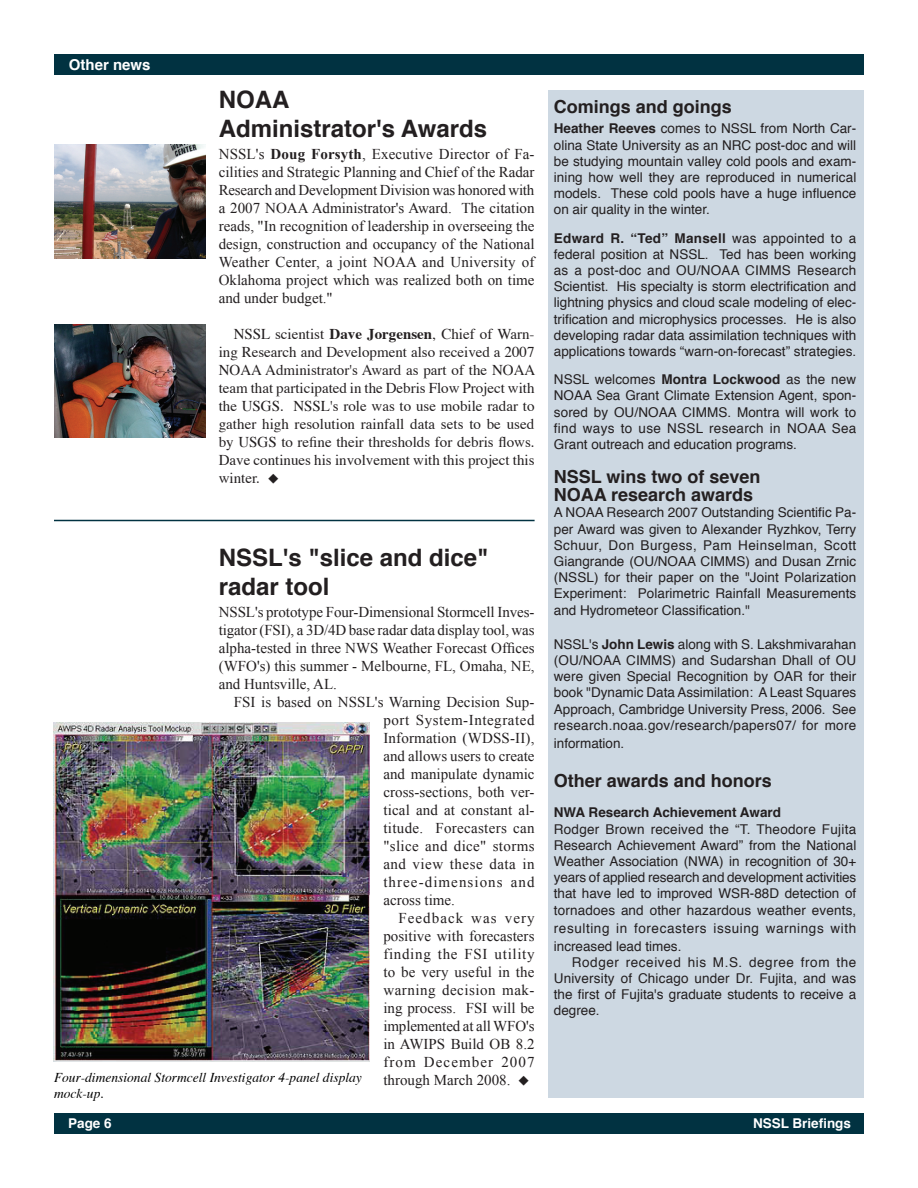
<style>
.page{position:relative;width:918px;height:1188px;background:#fff}
.page>*{position:absolute;margin:0;border:0;box-sizing:border-box;transform-origin:0 0}
.Headline{font:700 24px/28.8px "Helvetica";color:#231f20}
.NewsBriefsHeading{font:700 18px "Helvetica";color:#231f20}
.Headline-2{font:700 18px "Helvetica";color:#231f20}
.Body_first{font:15px/18px "Times New Roman";color:#231f20;text-align:justify}
.Body_text{font:15px/18px "Times New Roman";color:#231f20;text-align:justify}
.Body_text-2{font:15px/18px "Times";color:#231f20;text-align:justify}
.t1{font:700 15px "Helvetica";color:#fff}
.NewsBriefs{font:13.5px/16.2px "Helvetica";color:#231f20;text-align:justify}
.Subhead{font:13.5px/16.2px "Helvetica";letter-spacing:.01em;color:#231f20;text-align:justify}
.newsbriefs2par{font:13.5px/16.2px "Helvetica";color:#231f20;text-align:justify}
.Subhead-2{font:13.5px/18px "Helvetica";letter-spacing:.045em;color:#231f20}
.t2{font:italic 13.5px "Times";color:#000}
.Subhead-3{font:700 13.5px "Helvetica";color:#231f20}
.t3{font:700 13.5px "Helvetica";color:#fff}
.s1{font-weight:700}
</style>
<div class="page">
<div style="left:548px;top:90px;width:315px;height:1007px;background:#cdd8e2"></div>
<div style="left:54px;top:1113px;width:810px;height:21px;background:#013241"></div>
<div style="left:54px;top:54px;width:810px;height:21px;background:#013241"></div>
<hr style="left:54px;top:520px;width:481px;height:1px;background:#013241">
<img style="left:54px;top:723px;width:316px;height:339px">
<img style="left:54px;top:145px;width:151px;height:113px">
<img style="left:54px;top:324px;width:151px;height:113px">
<p class="t1" style="left:69px;top:51px;width:83px">Other news</p>
<p class="Headline" style="left:219px;top:84px;width:72px">NOAA</p>
<p class="Headline" style="left:219px;top:113px;width:270px">Administrator's Awards</p>
<p class="Body_first" style="left:219px;top:145px;width:317px">NSSL's <span class="s1">Doug Forsyth</span>, Executive Director of Fa&shy;cilities and Strategic Planning and Chief of the Radar Research and Development Division was honored with a 2007 NOAA Administrator's Award. The citation reads, "In recognition of leadership in overseeing the design, construction and occupancy of the National Weather Center, a joint NOAA and University of Oklahoma project which was realized both on time and under budget."</p>
<p class="Body_text-2" style="left:219px;top:324px;width:318px;text-indent:15px">NSSL scientist <span class="s1">Dave Jorgensen</span>, Chief of Warn&shy;ing Research and Development also received a 2007<br>NOAA Administrator's Award as part of the NOAA team that participated in the Debris Flow Project with the USGS. NSSL's role was to use mobile radar to gather high resolution rainfall data sets to be used by USGS to refine their thresholds for debris flows.<br>Dave continues his involvement with this project this winter. ◆</p>
<p class="Headline" style="left:219px;top:542px;width:271px">NSSL's "slice and dice" radar tool</p>
<p class="Body_first" style="left:219px;top:603px;width:317px">NSSL's prototype Four-Dimensional Stormcell Inves&shy;tigator (FSI), a 3D/4D base radar data display tool, was alpha-tested in three NWS Weather Forecast Offices (WFO's) this summer - Melbourne, FL, Omaha, NE, and Huntsville, AL.</p>
<p class="Body_text" style="left:383px;top:693px;width:153px;text-indent:-150px">FSI is based on NSSL's Warning Decision Sup&shy;port System-Integrated Information (WDSS-II), and allows users to create and manipulate dynamic cross-sections, both ver&shy;tical and at constant al&shy;titude. Forecasters can "slice and dice" storms and view these data in three-dimensions and across time.</p>
<p class="Body_text" style="left:383px;top:909px;width:153px;text-indent:15px">Feedback was very positive with forecasters finding the FSI utility to be very useful in the warning decision mak&shy;ing process. FSI will be implemented at all WFO's in AWIPS Build OB 8.2 from December 2007</p>
<p class="t2" style="left:54px;top:1065px;width:309px">Four-dimensional Stormcell Investigator 4-panel display</p>
<p class="Body_text" style="left:383px;top:1071px;width:148px">through March 2008. ◆</p>
<p class="t2" style="left:54px;top:1081px;width:51px">mock-up.</p>
<p class="Headline-2" style="left:554px;top:90px;width:180px">Comings and goings</p>
<p class="NewsBriefs" style="left:554px;top:120px;width:304px"><span class="s1">Heather Reeves</span> comes to NSSL from North Car&shy;olina State University as an NRC post-doc and will be studying mountain valley cold pools and exam&shy;ining how well they are reproduced in numerical models. These cold pools have a huge influence on air quality in the winter.</p>
<p class="NewsBriefs" style="left:554px;top:229px;width:304px"><span class="s1">Edward R. “Ted” Mansell</span> was appointed to a federal position at NSSL. Ted has been working as a post-doc and OU/NOAA CIMMS Research Scientist. His specialty is storm electrification and lightning physics and cloud scale modeling of elec&shy;trification and microphysics processes. He is also developing radar data assimilation techniques with applications towards “warn-on-forecast” strategies.</p>
<p class="NewsBriefs" style="left:554px;top:371px;width:304px">NSSL welcomes <span class="s1">Montra Lockwood</span> as the new NOAA Sea Grant Climate Extension Agent, spon&shy;sored by OU/NOAA CIMMS. Montra will work to find ways to use NSSL research in NOAA Sea Grant outreach and education programs.</p>
<p class="NewsBriefsHeading" style="left:554px;top:461px;width:208px">NSSL wins two of seven</p>
<p class="NewsBriefsHeading" style="left:554px;top:479px;width:201px">NOAA research awards</p>
<p class="NewsBriefs" style="left:554px;top:504px;width:304px">A NOAA Research 2007 Outstanding Scientific Pa&shy;per Award was given to Alexander Ryzhkov, Terry Schuur, Don Burgess, Pam Heinselman, Scott Giangrande (OU/NOAA CIMMS) and Dusan Zrnic (NSSL) for their paper on the "Joint Polarization Experiment: Polarimetric Rainfall Measurements and Hydrometeor Classification."</p>
<p class="Subhead" style="left:554px;top:635px;width:304px">NSSL's <span class="s1">John Lewis</span> along with S. Lakshmivarahan (OU/NOAA CIMMS) and Sudarshan Dhall of OU were given Special Recognition by OAR for their book "Dynamic Data Assimilation: A Least Squares Approach, Cambridge University Press, 2006. See research.noaa.gov/research/papers07/ for more</p>
<p class="Subhead" style="left:554px;top:734px;width:72px">information.</p>
<p class="NewsBriefsHeading" style="left:554px;top:765px;width:220px">Other awards and honors</p>
<p class="Subhead-3" style="left:554px;top:800px;width:229px">NWA Research Achievement Award</p>
<p class="Subhead" style="left:554px;top:820px;width:304px">Rodger Brown received the “T. Theodore Fujita Research Achievement Award” from the National Weather Association (NWA) in recognition of 30+ years of applied research and development activities that have led to improved WSR-88D detection of tornadoes and other hazardous weather events,</p>
<p class="Subhead-2" style="left:554px;top:918px;width:304px">resulting in forecasters issuing warnings with increased lead times.</p>
<p class="newsbriefs2par" style="left:554px;top:953px;width:304px;text-indent:18px">Rodger received his M.S. degree from the University of Chicago under Dr. Fujita, and was the first of Fujita's graduate students to receive a degree.</p>
<p class="t3" style="left:68px;top:1111px;width:45px">Page 6</p>
<p class="t3" style="left:753px;top:1111px;width:100px">NSSL Briefings</p>
</div>
